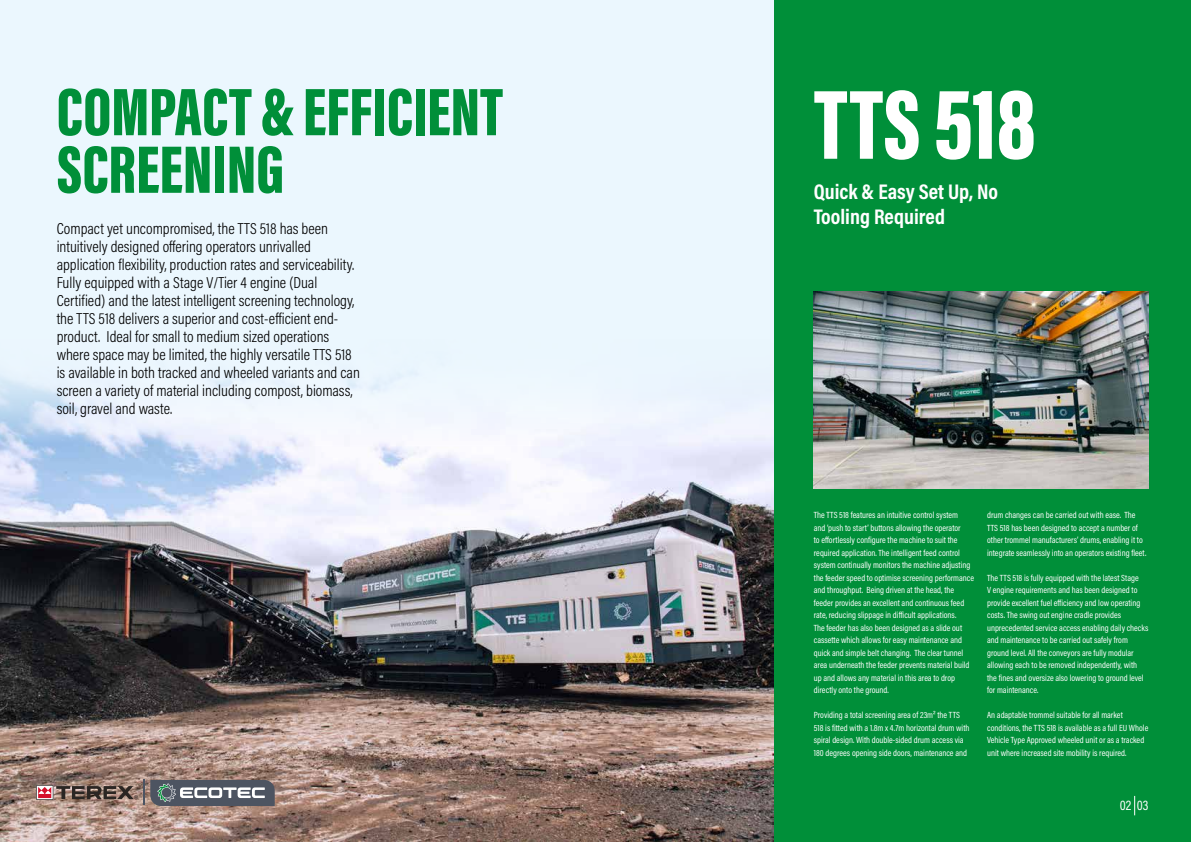
<style>
.page{position:relative;width:1191px;height:842px;background:#fff}
.page>*{position:absolute;margin:0;border:0;box-sizing:border-box;transform-origin:0 0}
.t1{font:900 101.1px "Acumin Pro Extra Cond";color:#fff}
.t2{font:900 69.1px/57.6px "Acumin Pro Extra Cond";color:#008f39}
.t3{font:700 21.4px/25.6px "Acumin Pro Cond";color:#fff}
.t4{font:300 16px/18px "Acumin Pro Cond";color:#000}
.t5{font:14px "Acumin Pro Cond";color:#fff}
.t6{font:9px/12.5px "Acumin Pro Cond";color:#fff}
</style>
<div class="page">
<div style="left:595px;top:0;width:596px;height:842px;background:#008f39"></div>
<div style="left:0;top:0;width:773px;height:842px;background:#ebf7fe"></div>
<img style="left:0;top:376px;width:773px;height:466px">
<svg style="left:1134px;top:796px;width:1px;height:19px"></svg>
<img style="left:814px;top:291px;width:334px;height:198px">
<svg style="left:36px;top:785px;width:102px;height:15px;background:#836762"></svg>
<svg style="left:144px;top:779px;width:131px;height:27px;background:#70747b"></svg>
<h2 class="t2" style="left:57px;top:83px;width:448px">COMPACT &amp; EFFICIENT<br>SCREENING</h2>
<p class="t4" style="left:57px;top:219px;width:305px">Compact yet uncompromised, the TTS 518 has been intuitively designed offering operators unrivalled application flexibility, production rates and serviceability.<br>Fully equipped with a Stage V/Tier 4 engine (Dual Certified) and the latest intelligent screening technology, the TTS 518 delivers a superior and cost-efficient end&shy;product. Ideal for small to medium sized operations where space may be limited, the highly versatile TTS 518 is available in both tracked and wheeled variants and can screen a variety of material including compost, biomass, soil, gravel and waste.</p>
<h1 class="t1" style="left:814px;top:63px;width:224px">TTS 518</h1>
<h3 class="t3" style="left:814px;top:178px;width:186px">Quick &amp; Easy Set Up, No<br>Tooling Required</h3>
<p class="t6" style="left:814px;top:509px;width:162px">The TTS 518 features an intuitive control system<br>and ‘push to start’ buttons allowing the operator<br>to effortlessly configure the machine to suit the required application. The intelligent feed control system continually monitors the machine adjusting the feeder speed to optimise screening performance and throughput. Being driven at the head, the feeder provides an excellent and continuous feed rate, reducing slippage in difficult applications.<br>The feeder has also been designed as a slide out cassette which allows for easy maintenance and quick and simple belt changing. The clear tunnel area underneath the feeder prevents material build up and allows any material in this area to drop directly onto the ground.</p>
<p class="t6" style="left:814px;top:709px;width:157px">Providing a total screening area of 23m² the TTS 518 is fitted with a 1.8m x 4.7m horizontal drum with spiral design. With double-sided drum access via 180 degrees opening side doors, maintenance and</p>
<p class="t6" style="left:987px;top:509px;width:161px">drum changes can be carried out with ease. The TTS 518 has been designed to accept a number of other trommel manufacturers’ drums, enabling it to integrate seamlessly into an operators existing fleet.</p>
<p class="t6" style="left:987px;top:571px;width:163px">The TTS 518 is fully equipped with the latest Stage<br>V engine requirements and has been designed to provide excellent fuel efficiency and low operating costs. The swing out engine cradle provides unprecedented service access enabling daily checks and maintenance to be carried out safely from ground level. All the conveyors are fully modular allowing each to be removed independently, with the fines and oversize also lowering to ground level for maintenance.</p>
<p class="t6" style="left:987px;top:709px;width:163px">An adaptable trommel suitable for all market conditions, the TTS 518 is available as a full EU Whole Vehicle Type Approved wheeled unit or as a tracked unit where increased site mobility is required.</p>
<h3 class="t5" style="left:1119px;top:796px;width:30px">02 03</h3>
</div>
